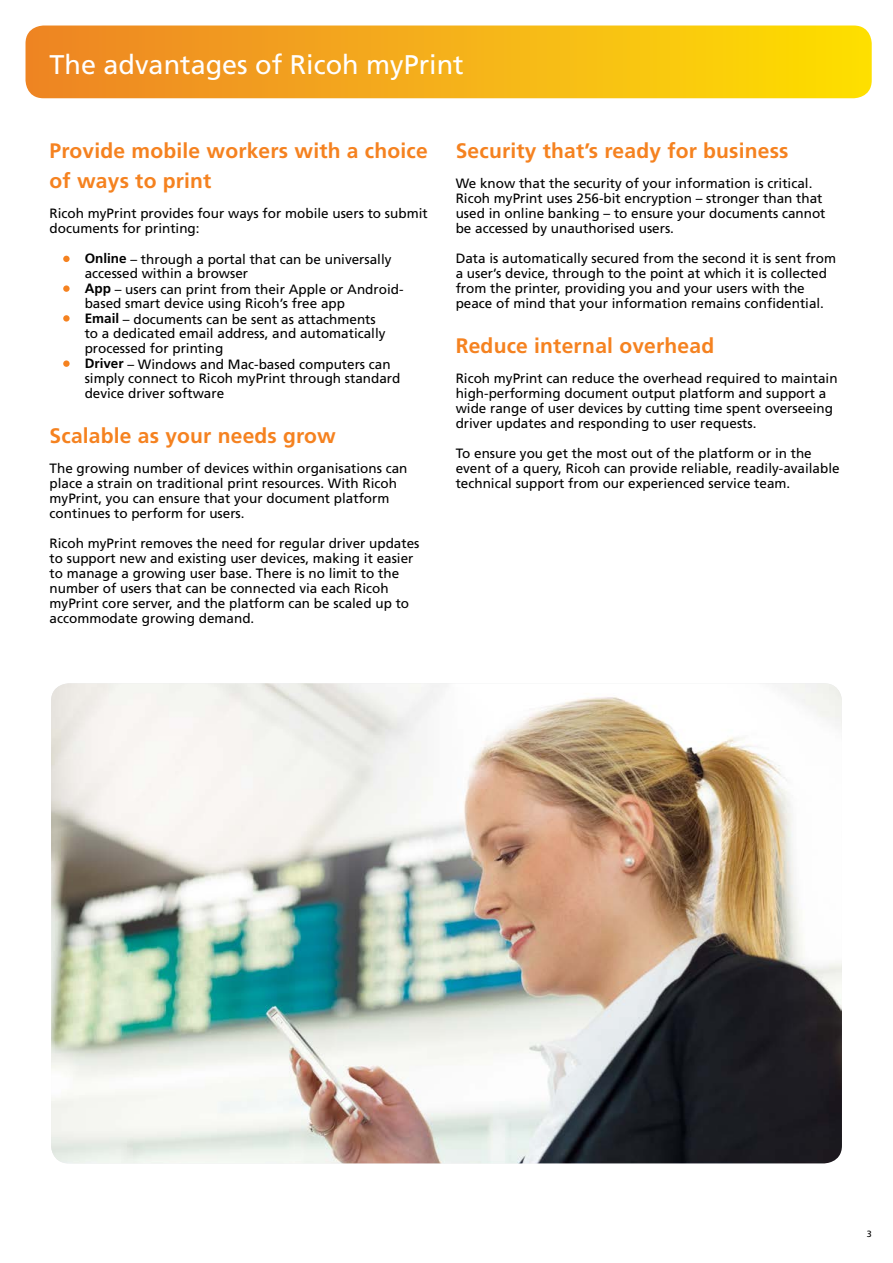
<style>
.page{position:relative;width:893px;height:1263px;background:#fff}
.page>*{position:absolute;margin:0;border:0;box-sizing:border-box;transform-origin:0 0}
.t1{font:27px "Frutiger";color:#fff}
.t2{font:700 21px/30px "Frutiger";letter-spacing:.01em;color:#f58220}
.t3{font:13.5px/15px "Frutiger";color:#000}
.t4{font:9px "Frutiger";color:#000}
.s1{font-family:"Frutiger LT Std";font-weight:700}
</style>
<div class="page">
<svg style="left:26px;top:26px;width:846px;height:72px;background:#f5b117"></svg>
<img style="left:51px;top:683px;width:791px;height:480px">
<div style="left:63px;top:256px;width:7px;height:6px;background:#f58220;border-radius:50%"></div>
<div style="left:63px;top:360px;width:7px;height:7px;background:#f58220;border-radius:50%"></div>
<div style="left:63px;top:285px;width:7px;height:7px;background:#f58220;border-radius:50%"></div>
<svg style="left:63px;top:315px;width:7px;height:7px"></svg>
<h1 class="t1" style="left:50px;top:49px;width:416px">The advantages of Ricoh myPrint</h1>
<h2 class="t2" style="left:50px;top:136px;width:380px">Provide mobile workers with a choice of ways to print</h2>
<p class="t3" style="left:50px;top:206px;width:380px">Ricoh myPrint provides four ways for mobile users to submit documents for printing:</p>
<p class="t3" style="left:85px;top:251px;width:320px"><span class="s1">Online</span> – through a portal that can be universally accessed within a browser<br><span class="s1">App</span> – users can print from their Apple or Android&shy;based smart device using Ricoh’s free app<br><span class="s1">Email</span> – documents can be sent as attachments<br>to a dedicated email address, and automatically processed for printing<br><span class="s1">Driver</span> – Windows and Mac-based computers can simply connect to Ricoh myPrint through standard device driver software</p>
<h2 class="t2" style="left:50px;top:421px;width:288px">Scalable as your needs grow</h2>
<p class="t3" style="left:50px;top:461px;width:359px">The growing number of devices within organisations can place a strain on traditional print resources. With Ricoh myPrint, you can ensure that your document platform continues to perform for users.</p>
<p class="t3" style="left:50px;top:536px;width:371px">Ricoh myPrint removes the need for regular driver updates to support new and existing user devices, making it easier to manage a growing user base. There is no limit to the number of users that can be connected via each Ricoh myPrint core server, and the platform can be scaled up to accommodate growing demand.</p>
<h2 class="t2" style="left:456px;top:136px;width:334px">Security that’s ready for business</h2>
<p class="t3" style="left:456px;top:176px;width:371px">We know that the security of your information is critical.<br>Ricoh myPrint uses 256-bit encryption – stronger than that used in online banking – to ensure your documents cannot be accessed by unauthorised users.</p>
<p class="t3" style="left:456px;top:251px;width:382px">Data is automatically secured from the second it is sent from a user’s device, through to the point at which it is collected from the printer, providing you and your users with the peace of mind that your information remains confidential.</p>
<h2 class="t2" style="left:456px;top:331px;width:260px">Reduce internal overhead</h2>
<p class="t3" style="left:456px;top:371px;width:383px">Ricoh myPrint can reduce the overhead required to maintain high-performing document output platform and support a wide range of user devices by cutting time spent overseeing driver updates and responding to user requests.</p>
<p class="t3" style="left:456px;top:446px;width:385px">To ensure you get the most out of the platform or in the event of a query, Ricoh can provide reliable, readily-available technical support from our experienced service team.</p>
<p class="t4" style="left:867px;top:1228px;width:7px">3</p>
</div>
